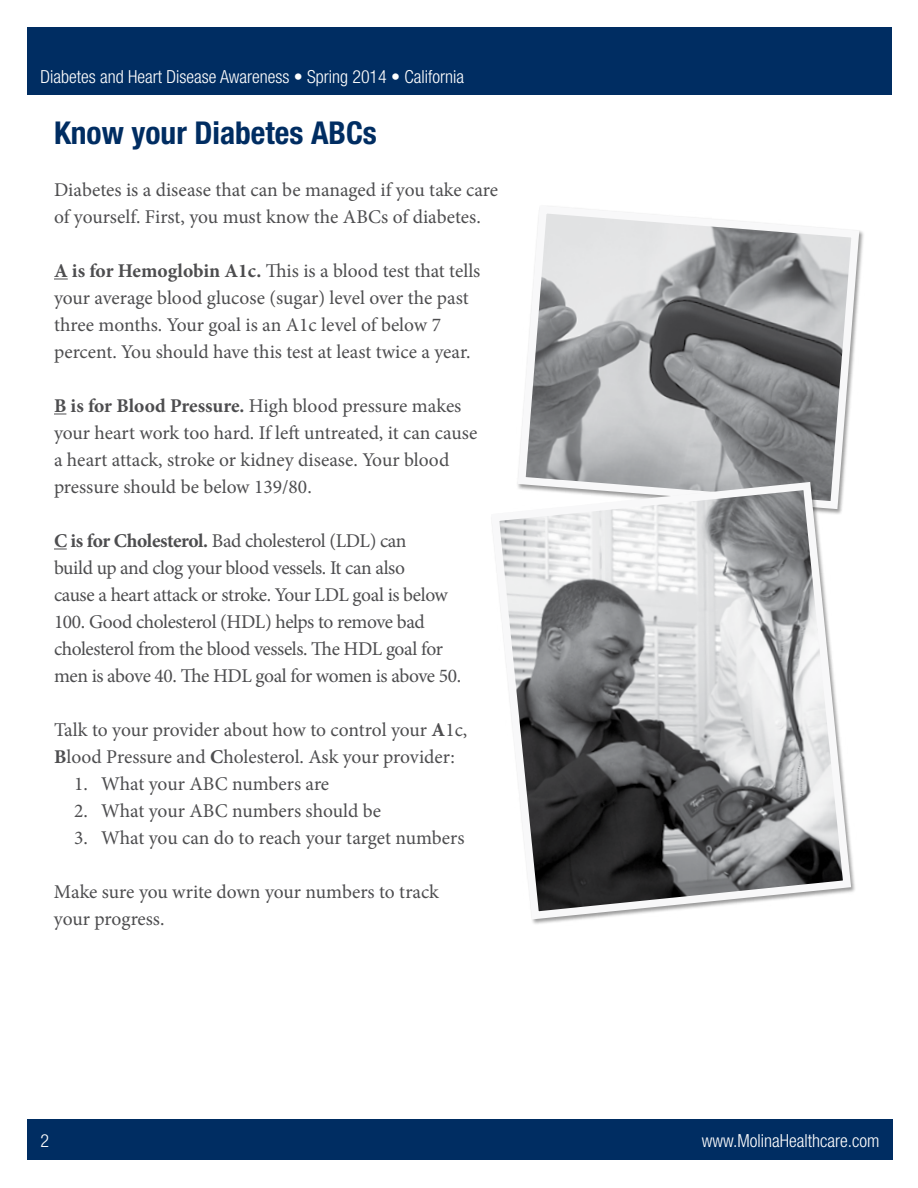
<style>
.page{position:relative;width:918px;height:1188px;background:#fff}
.page>*{position:absolute;margin:0;border:0;box-sizing:border-box;transform-origin:0 0}
.t1{font:700 condensed 31.5px "Helvetica Neue";color:#002d62}
.t2{font:19.5px/27px "Minion Pro";letter-spacing:-.01em;color:#4d4d4f}
.t3{font:300 condensed 18px "Helvetica Neue";color:#fff}
.s1{font-weight:700}
</style>
<div class="page">
<svg style="left:54px;top:279px;width:14px;height:1px"></svg>
<svg style="left:54px;top:414px;width:12px;height:1px"></svg>
<svg style="left:54px;top:549px;width:13px;height:1px"></svg>
<svg style="left:518px;top:206px;width:345px;height:272px"></svg>
<div style="left:27px;top:27px;width:864px;height:67px;background:#002d62"></div>
<div style="left:27px;top:1119px;width:866px;height:40px;background:#002d62"></div>
<svg style="left:493px;top:478px;width:362px;height:446px"></svg>
<p class="t3" style="left:40px;top:67px;width:425px">Diabetes and Heart Disease Awareness • Spring 2014 • California</p>
<h1 class="t1" style="left:54px;top:114px;width:324px">Know your Diabetes ABCs</h1>
<p class="t2" style="left:54px;top:176px;width:446px">Diabetes is a disease that can be managed if you take care of yourself. First, you must know the ABCs of diabetes.</p>
<p class="t2" style="left:54px;top:257px;width:428px"><span class="s1">A is for Hemoglobin A1c.</span> This is a blood test that tells your average blood glucose (sugar) level over the past three months. Your goal is an A1c level of below 7 percent. You should have this test at least twice a year.</p>
<p class="t2" style="left:54px;top:392px;width:425px"><span class="s1">B is for Blood Pressure.</span> High blood pressure makes your heart work too hard. If left untreated, it can cause a heart attack, stroke or kidney disease. Your blood pressure should be below 139/80.</p>
<p class="t2" style="left:54px;top:527px;width:409px"><span class="s1">C is for Cholesterol.</span> Bad cholesterol (LDL) can<br>build up and clog your blood vessels. It can also<br>cause a heart attack or stroke. Your LDL goal is below 100. Good cholesterol (HDL) helps to remove bad cholesterol from the blood vessels. The HDL goal for men is above 40. The HDL goal for women is above 50.</p>
<p class="t2" style="left:54px;top:716px;width:415px">Talk to your provider about how to control your <span class="s1">A</span>1c,<br><span class="s1">B</span>lood Pressure and <span class="s1">C</span>holesterol. Ask your provider:</p>
<p class="t2" style="left:74px;top:770px;width:257px">1. What your ABC numbers are</p>
<p class="t2" style="left:74px;top:798px;width:309px">2. What your ABC numbers should be</p>
<p class="t2" style="left:74px;top:825px;width:392px">3. What you can do to reach your target numbers</p>
<p class="t2" style="left:54px;top:879px;width:386px">Make sure you write down your numbers to track your progress.</p>
<p class="t3" style="left:40px;top:1130px;width:10px">2</p>
<p class="t3" style="left:702px;top:1130px;width:179px">www.MolinaHealthcare.com</p>
</div>
